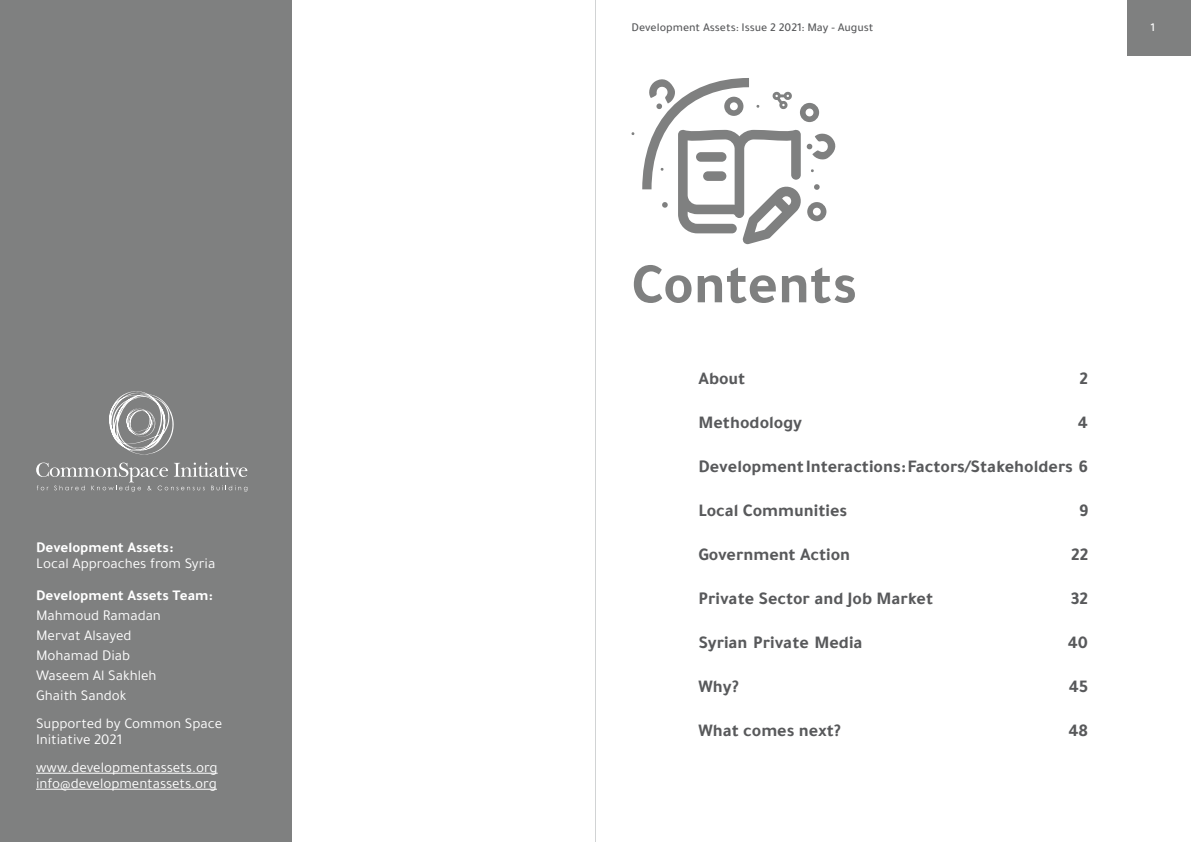
<style>
.page{position:relative;width:1191px;height:842px;background:#fff}
.page>*{position:absolute;margin:0;border:0;box-sizing:border-box;transform-origin:0 0}
.t1{font:700 57.9px "Tajawal";letter-spacing:-.01em;color:#7f8080}
.t2{font:700 18px "Tajawal";color:#58595b}
.t3{font:15px/20px "Tajawal";color:#fff}
.t4{font:700 15px "Tajawal";color:#fff}
.t5{font:500 12px "Tajawal";color:#58595b}
.t6{font:500 12px "Tajawal";color:#fff}
</style>
<div class="page">
<div style="left:1127px;top:0;width:64px;height:55px;background:#7f8080"></div>
<div style="left:0;top:0;width:292px;height:842px;background:#7f8080"></div>
<svg style="left:642px;top:78px;width:194px;height:166px"></svg>
<svg style="left:109px;top:391px;width:65px;height:64px"></svg>
<svg style="left:36px;top:463px;width:211px;height:29px"></svg>
<hr style="left:36px;top:773px;width:182px;height:1px;background:#fff">
<hr style="left:36px;top:789px;width:181px;height:1px;background:#fff">
<hr style="left:595px;top:0;width:1px;height:842px;background:#d1d3d4">
<p class="t4" style="left:36px;top:536px;width:139px">Development Assets:</p>
<p class="t3" style="left:36px;top:553px;width:181px">Local Approaches from Syria</p>
<p class="t4" style="left:36px;top:584px;width:178px">Development Assets Team:</p>
<p class="t3" style="left:36px;top:605px;width:126px">Mahmoud Ramadan<br>Mervat Alsayed<br>Mohamad Diab<br>Waseem Al Sakhleh<br>Ghaith Sandok</p>
<p class="t3" style="left:36px;top:715px;width:188px;line-height:16px">Supported by Common Space<br>Initiative 2021</p>
<p class="t3" style="left:36px;top:759px;width:183px;line-height:16px">www.developmentassets.org info@developmentassets.org</p>
<p class="t5" style="left:631px;top:19px;width:243px">Development Assets: Issue 2 2021: May - August</p>
<p class="t6" style="left:1150px;top:19px;width:6px">1</p>
<h1 class="t1" style="left:631px;top:241px;width:227px">Contents</h1>
<p class="t2" style="left:698px;top:365px;width:48px">About</p>
<p class="t2" style="left:1079px;top:365px;width:10px">2</p>
<p class="t2" style="left:698px;top:409px;width:105px">Methodology</p>
<p class="t2" style="left:1077px;top:409px;width:12px">4</p>
<p class="t2" style="left:698px;top:453px;width:391px">Development Interactions: Factors/Stakeholders 6</p>
<p class="t2" style="left:698px;top:497px;width:150px">Local Communities</p>
<p class="t2" style="left:1078px;top:497px;width:11px">9</p>
<p class="t2" style="left:698px;top:541px;width:153px">Government Action</p>
<p class="t2" style="left:1071px;top:541px;width:18px">22</p>
<p class="t2" style="left:698px;top:585px;width:236px">Private Sector and Job Market</p>
<p class="t2" style="left:1070px;top:585px;width:19px">32</p>
<p class="t2" style="left:698px;top:629px;width:166px">Syrian Private Media</p>
<p class="t2" style="left:1067px;top:629px;width:22px">40</p>
<p class="t2" style="left:698px;top:673px;width:42px">Why?</p>
<p class="t2" style="left:1069px;top:673px;width:21px">45</p>
<p class="t2" style="left:698px;top:717px;width:144px">What comes next?</p>
<p class="t2" style="left:1068px;top:717px;width:21px">48</p>
</div>
